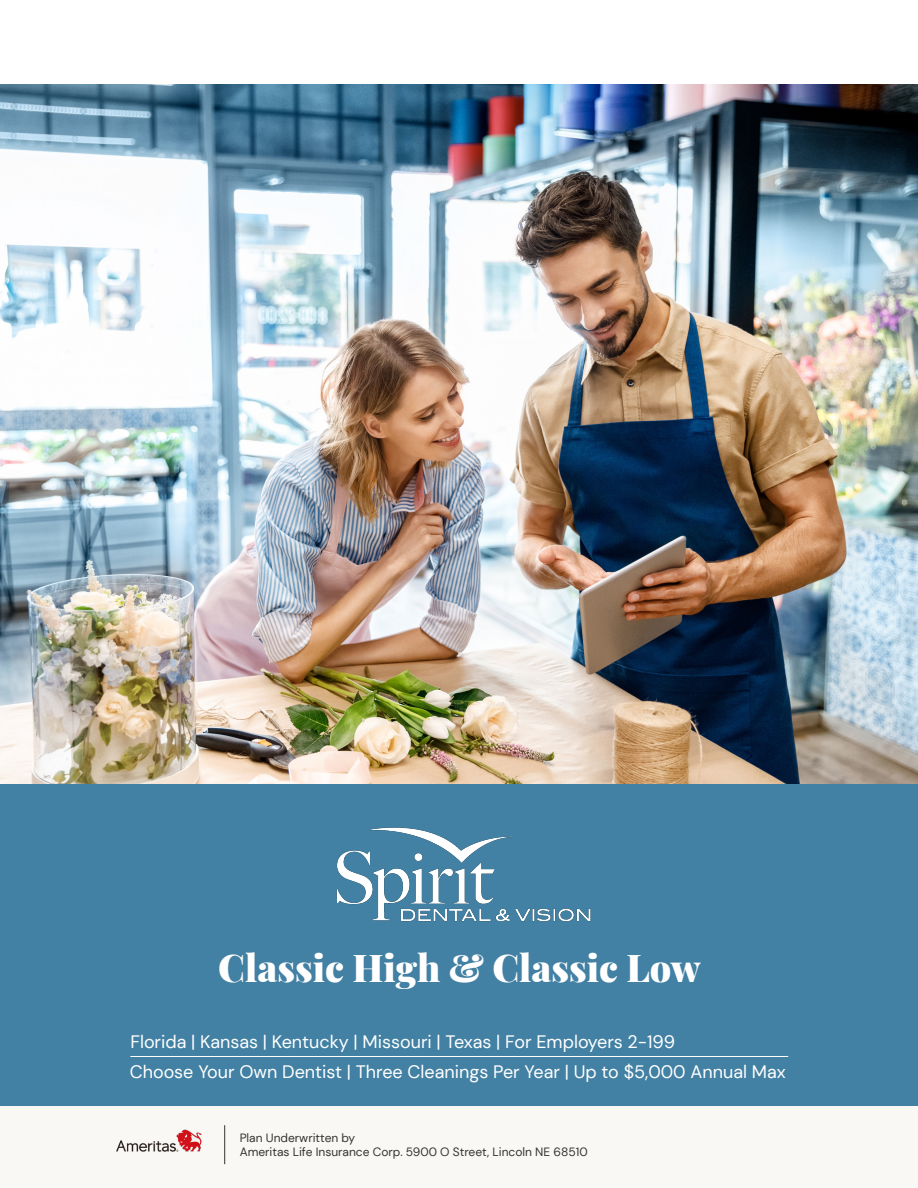
<style>
.page{position:relative;width:918px;height:1188px;background:#fff}
.page>*{position:absolute;margin:0;border:0;box-sizing:border-box;transform-origin:0 0}
.t1{font:900 37.5px "Playfair Display";color:#fff}
.t2{font:18px "DM Sans";color:#fff}
.t3{font:12px/14.4px "DM Sans";color:#343434}
</style>
<div class="page">
<img style="left:0;top:85px;width:918px;height:700px">
<div style="left:0;top:1106px;width:918px;height:82px;background:#faf8f5"></div>
<img style="left:117px;top:1129px;width:85px;height:23px">
<hr style="left:224px;top:1125px;width:1px;height:39px;background:#333434">
<div style="left:0;top:785px;width:918px;height:321px;background:#4281a4"></div>
<hr style="left:130px;top:1056px;width:658px;height:1px;background:#fff">
<img style="left:336px;top:827px;width:255px;height:95px">
<p class="t1" style="left:218px;top:939px;width:484px">Classic High &amp; Classic Low</p>
<p class="t2" style="left:130px;top:1031px;width:546px">Florida | Kansas | Kentucky | Missouri | Texas | For Employers 2-199</p>
<p class="t2" style="left:130px;top:1061px;width:658px">Choose Your Own Dentist | Three Cleanings Per Year | Up to $5,000 Annual Max</p>
<p class="t3" style="left:240px;top:1130px;width:349px">Plan Underwritten by<br>Ameritas Life Insurance Corp. 5900 O Street, Lincoln NE 68510</p>
</div>
